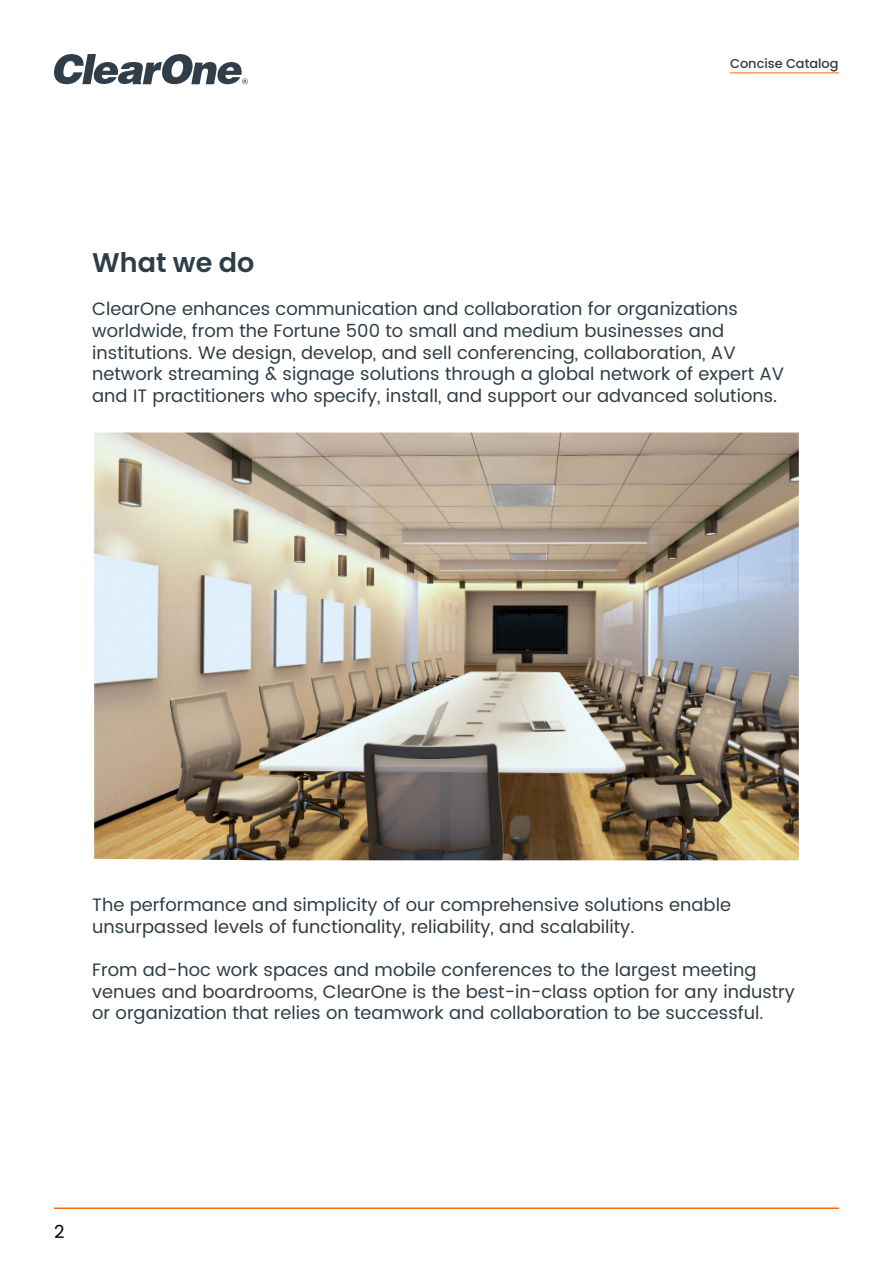
<style>
.page{position:relative;width:893px;height:1263px;background:#fff}
.page>*{position:absolute;margin:0;border:0;box-sizing:border-box;transform-origin:0 0}
.t1{font:600 27px "Poppins";color:#2f3d47}
.t2{font:18px/21.6px "Poppins";color:#2f3d47}
.t3{font:18px "Poppins";color:#000}
.t4{font:500 12.9px "Poppins";color:#2f3d47}
</style>
<div class="page">
<svg style="left:54px;top:54px;width:194px;height:30px"></svg>
<hr style="left:730px;top:73px;width:109px;height:1px;background:#ff6a00">
<hr style="left:54px;top:1207px;width:785px;height:2px;background:#ff6a00">
<img style="left:94px;top:432px;width:705px;height:428px">
<p class="t4" style="left:730px;top:56px;width:110px">Concise Catalog</p>
<h1 class="t1" style="left:92px;top:247px;width:164px">What we do</h1>
<p class="t2" style="left:92px;top:299px;width:693px">ClearOne enhances communication and collaboration for organizations worldwide, from the Fortune 500 to small and medium businesses and institutions. We design, develop, and sell conferencing, collaboration, AV network streaming &amp; signage solutions through a global network of expert AV and IT practitioners who specify, install, and support our advanced solutions.</p>
<p class="t2" style="left:92px;top:894px;width:640px">The performance and simplicity of our comprehensive solutions enable unsurpassed levels of functionality, reliability, and scalability.</p>
<p class="t2" style="left:92px;top:959px;width:704px">From ad-hoc work spaces and mobile conferences to the largest meeting venues and boardrooms, ClearOne is the best-in-class option for any industry or organization that relies on teamwork and collaboration to be successful.</p>
<p class="t3" style="left:54px;top:1218px;width:12px">2</p>
</div>
